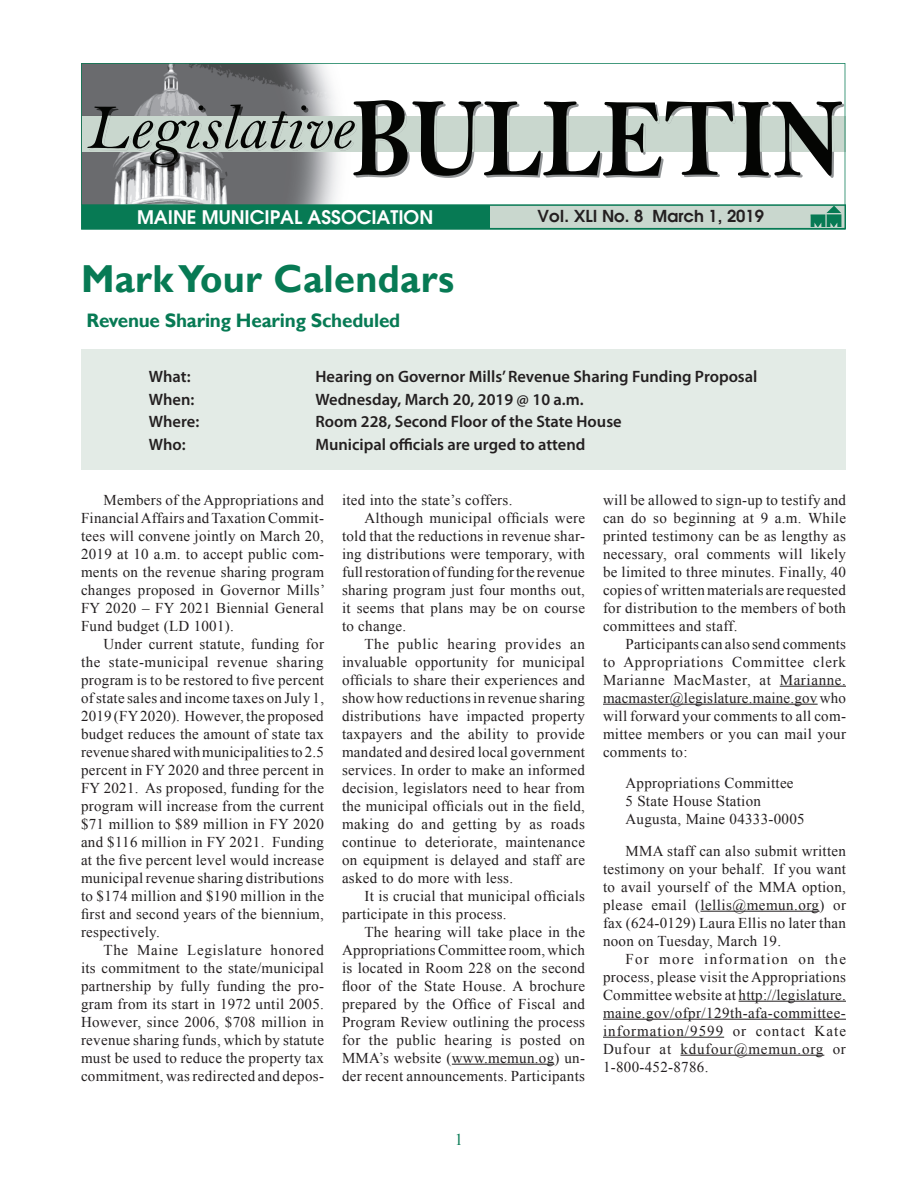
<style>
.page{position:relative;width:918px;height:1188px;background:#fff}
.page>*{position:absolute;margin:0;border:0;box-sizing:border-box;transform-origin:0 0}
.Headline_--_JAZZY-BU{font:700 39px "Gill Sans";letter-spacing:.01em;color:#077a54}
.Headline_--_JAZZY-BU-2{font:700 19.5px "Gill Sans";letter-spacing:-.01em;color:#077a54}
.t1{font:600 18.75px "Avant Garde";color:#fff}
.Body_text-BULLETIN{font:600 16.5px "Myriad Pro";color:#231f20}
.t2{font:600 16.5px "Avant Garde";color:#231f20}
.t3{font:16.5px "Times New Roman";color:#077a54}
.Body_text-BULLETIN-2{font:15px/18px "Times New Roman";letter-spacing:.02em;color:#231f20;text-align:justify}
</style>
<div class="page">
<svg style="left:81px;top:63px;width:764px;height:167px"></svg>
<svg style="left:81px;top:204px;width:765px;height:25px;background:#9fc2b3"></svg>
<div style="left:83px;top:206px;width:407px;height:22px;background:#077a54"></div>
<img style="left:811px;top:206px;width:30px;height:21px">
<div style="left:82px;top:350px;width:764px;height:120px;background:#e3ebe6"></div>
<hr style="left:452px;top:1064px;width:102px;height:1px;background:#231f20">
<hr style="left:780px;top:686px;width:66px;height:1px;background:#231f20">
<hr style="left:603px;top:704px;width:215px;height:1px;background:#231f20">
<hr style="left:700px;top:911px;width:120px;height:1px;background:#231f20">
<hr style="left:739px;top:1001px;width:107px;height:1px;background:#231f20">
<hr style="left:603px;top:1019px;width:243px;height:1px;background:#231f20">
<hr style="left:603px;top:1037px;width:121px;height:1px;background:#231f20">
<hr style="left:680px;top:1055px;width:144px;height:1px;background:#231f20">
<p class="t1" style="left:137px;top:204px;width:298px">MAINE MUNICIPAL ASSOCIATION</p>
<p class="t2" style="left:537px;top:205px;width:228px">Vol. XLI No. 8 March 1, 2019</p>
<p class="Headline_--_JAZZY-BU" style="left:81px;top:255px;width:375px">Mark Your Calendars</p>
<p class="Headline_--_JAZZY-BU-2" style="left:86px;top:308px;width:315px">Revenue Sharing Hearing Scheduled</p>
<p class="Body_text-BULLETIN" style="left:149px;top:366px;width:43px">What:</p>
<p class="Body_text-BULLETIN" style="left:315px;top:366px;width:444px">Hearing on Governor Mills’ Revenue Sharing Funding Proposal</p>
<p class="Body_text-BULLETIN" style="left:149px;top:389px;width:47px">When:</p>
<p class="Body_text-BULLETIN" style="left:315px;top:389px;width:270px">Wednesday, March 20, 2019 @ 10 a.m.</p>
<p class="Body_text-BULLETIN" style="left:149px;top:411px;width:52px">Where:</p>
<p class="Body_text-BULLETIN" style="left:315px;top:411px;width:308px">Room 228, Second Floor of the State House</p>
<p class="Body_text-BULLETIN" style="left:149px;top:434px;width:38px">Who:</p>
<p class="Body_text-BULLETIN" style="left:315px;top:434px;width:271px">Municipal officials are urged to attend</p>
<p class="Body_text-BULLETIN-2" style="left:81px;top:490px;width:246px;text-indent:22px">Members of the Appropriations and Financial Affairs and Taxation Commit&shy;tees will convene jointly on March 20, 2019 at 10 a.m. to accept public com&shy;ments on the revenue sharing program changes proposed in Governor Mills’ FY 2020 – FY 2021 Biennial General Fund budget (LD 1001).</p>
<p class="Body_text-BULLETIN-2" style="left:81px;top:634px;width:245px;text-indent:22px">Under current statute, funding for the state-municipal revenue sharing program is to be restored to five percent of state sales and income taxes on July 1, 2019 (FY 2020). However, the proposed budget reduces the amount of state tax revenue shared with municipalities to 2.5 percent in FY 2020 and three percent in FY 2021. As proposed, funding for the program will increase from the current $71 million to $89 million in FY 2020 and $116 million in FY 2021. Funding at the five percent level would increase municipal revenue sharing distributions to $174 million and $190 million in the first and second years of the biennium, respectively.</p>
<p class="Body_text-BULLETIN-2" style="left:81px;top:940px;width:245px;text-indent:22px">The Maine Legislature honored its commitment to the state/municipal partnership by fully funding the pro&shy;gram from its start in 1972 until 2005.<br>However, since 2006, $708 million in revenue sharing funds, which by statute must be used to reduce the property tax commitment, was redirected and depos-</p>
<p class="Body_text-BULLETIN-2" style="left:342px;top:490px;width:172px">ited into the state’s coffers.</p>
<p class="Body_text-BULLETIN-2" style="left:342px;top:508px;width:245px;text-indent:22px">Although municipal officials were told that the reductions in revenue shar&shy;ing distributions were temporary, with full restoration of funding for the revenue sharing program just four months out, it seems that plans may be on course to change.</p>
<p class="Body_text-BULLETIN-2" style="left:342px;top:634px;width:245px;text-indent:22px">The public hearing provides an invaluable opportunity for municipal officials to share their experiences and show how reductions in revenue sharing distributions have impacted property taxpayers and the ability to provide mandated and desired local government services. In order to make an informed decision, legislators need to hear from the municipal officials out in the field, making do and getting by as roads continue to deteriorate, maintenance on equipment is delayed and staff are asked to do more with less.</p>
<p class="Body_text-BULLETIN-2" style="left:342px;top:886px;width:245px;text-indent:22px">It is crucial that municipal officials participate in this process.</p>
<p class="Body_text-BULLETIN-2" style="left:342px;top:922px;width:245px;text-indent:22px">The hearing will take place in the Appropriations Committee room, which is located in Room 228 on the second floor of the State House. A brochure prepared by the Office of Fiscal and Program Review outlining the process for the public hearing is posted on MMA’s website (www.memun.og) un&shy;der recent announcements. Participants</p>
<p class="Body_text-BULLETIN-2" style="left:603px;top:490px;width:245px">will be allowed to sign-up to testify and can do so beginning at 9 a.m. While printed testimony can be as lengthy as necessary, oral comments will likely be limited to three minutes. Finally, 40 copies of written materials are requested for distribution to the members of both committees and staff.</p>
<p class="Body_text-BULLETIN-2" style="left:603px;top:634px;width:245px;text-indent:22px">Participants can also send comments to Appropriations Committee clerk Marianne MacMaster, at Marianne. macmaster@legislature.maine.gov who will forward your comments to all com&shy;mittee members or you can mail your comments to:</p>
<p class="Body_text-BULLETIN-2" style="left:626px;top:774px;width:170px">Appropriations Committee</p>
<p class="Body_text-BULLETIN-2" style="left:626px;top:792px;width:137px">5 State House Station</p>
<p class="Body_text-BULLETIN-2" style="left:626px;top:810px;width:181px">Augusta, Maine 04333-0005</p>
<p class="Body_text-BULLETIN-2" style="left:603px;top:841px;width:245px;text-indent:22px">MMA staff can also submit written testimony on your behalf. If you want to avail yourself of the MMA option, please email (lellis@memun.org) or fax (624-0129) Laura Ellis no later than noon on Tuesday, March 19.</p>
<p class="Body_text-BULLETIN-2" style="left:603px;top:949px;width:245px;text-indent:22px">For more information on the process, please visit the Appropriations Committee website at http://legislature. maine.gov/ofpr/129th-afa-committee&shy;information/9599 or contact Kate Dufour at kdufour@memun.org or 1-800-452-8786.</p>
<p class="t3" style="left:455px;top:1129px;width:10px">1</p>
</div>
